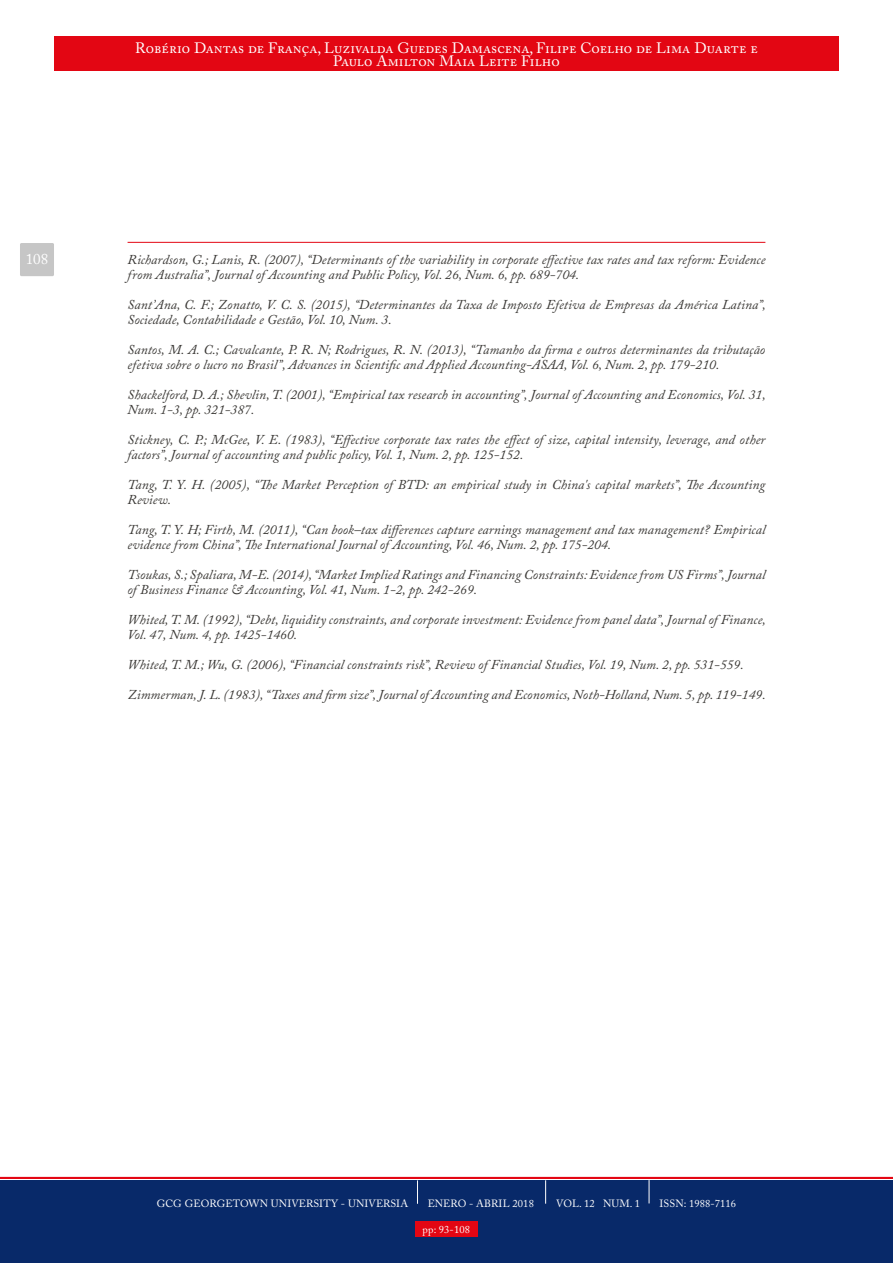
<style>
.page{position:relative;width:893px;height:1263px;background:#fff}
.page>*{position:absolute;margin:0;border:0;box-sizing:border-box;transform-origin:0 0}
.t1{font:15px/13.5px "Adobe Caslon Pro";letter-spacing:.005em;color:#fff;text-align:center}
.t2{font:italic 13.5px/15px "Adobe Caslon Pro";letter-spacing:.005em;color:#3a3835}
.t3{font:10.5px "Adobe Caslon Pro";letter-spacing:.01em;color:#fff}
</style>
<div class="page">
<div style="left:54px;top:37px;width:785px;height:34px;background:#e30613"></div>
<div style="left:0;top:1180px;width:893px;height:83px;background:#082969"></div>
<svg style="left:0;top:1177px;width:893px;height:27px"></svg>
<div style="left:415px;top:1221px;width:63px;height:16px;background:#e30613"></div>
<div style="left:20px;top:243px;width:34px;height:33px;background:#c6c6c6;border-radius:2px"></div>
<hr style="left:128px;top:242px;width:637px;height:1px;background:#e30613">
<p class="t1" style="left:135px;top:41px;width:624px">Robério Dantas de França, Luzivalda Guedes Damascena, Filipe Coelho de Lima Duarte e<br>Paulo Amilton Maia Leite Filho</p>
<p class="t1" style="left:26px;top:252px;width:24px">108</p>
<p class="t2" style="left:128px;top:251px;width:639px">Richardson, G.; Lanis, R. (2007), “Determinants of the variability in corporate effective tax rates and tax reform: Evidence from Australia”, Journal of Accounting and Public Policy, Vol. 26, Num. 6, pp. 689-704.</p>
<p class="t2" style="left:128px;top:296px;width:640px">Sant’Ana, C. F.; Zonatto, V. C. S. (2015), “Determinantes da Taxa de Imposto Efetiva de Empresas da América Latina”,<br>Sociedade, Contabilidade e Gestão, Vol. 10, Num. 3.</p>
<p class="t2" style="left:128px;top:341px;width:639px">Santos, M. A. C.; Cavalcante, P. R. N; Rodrigues, R. N. (2013), “Tamanho da firma e outros determinantes da tributação efetiva sobre o lucro no Brasil”, Advances in Scientific and Applied Accounting-ASAA, Vol. 6, Num. 2, pp. 179-210.</p>
<p class="t2" style="left:128px;top:386px;width:640px">Shackelford, D. A.; Shevlin, T. (2001), “Empirical tax research in accounting”, Journal of Accounting and Economics, Vol. 31,<br>Num. 1-3, pp. 321-387.</p>
<p class="t2" style="left:128px;top:431px;width:639px">Stickney, C. P.; McGee, V. E. (1983), “Effective corporate tax rates the effect of size, capital intensity, leverage, and other factors”, Journal of accounting and public policy, Vol. 1, Num. 2, pp. 125-152.</p>
<p class="t2" style="left:128px;top:476px;width:639px">Tang, T. Y. H. (2005), “The Market Perception of BTD: an empirical study in China's capital markets”, The Accounting<br>Review.</p>
<p class="t2" style="left:128px;top:521px;width:639px">Tang, T. Y. H; Firth, M. (2011), “Can book–tax differences capture earnings management and tax management? Empirical evidence from China”, The International Journal of Accounting, Vol. 46, Num. 2, pp. 175-204.</p>
<p class="t2" style="left:128px;top:566px;width:639px">Tsoukas, S.; Spaliara, M-E. (2014), “Market Implied Ratings and Financing Constraints: Evidence from US Firms”, Journal of Business Finance &amp; Accounting, Vol. 41, Num. 1-2, pp. 242-269.</p>
<p class="t2" style="left:128px;top:611px;width:640px">Whited, T. M. (1992), “Debt, liquidity constraints, and corporate investment: Evidence from panel data”, Journal of Finance,<br>Vol. 47, Num. 4, pp. 1425-1460.</p>
<p class="t2" style="left:128px;top:656px;width:618px">Whited, T. M.; Wu, G. (2006), “Financial constraints risk”, Review of Financial Studies, Vol. 19, Num. 2, pp. 531-559.</p>
<p class="t2" style="left:128px;top:686px;width:640px">Zimmerman, J. L. (1983), “Taxes and firm size”, Journal of Accounting and Economics, Noth-Holland, Num. 5, pp. 119-149.</p>
<p class="t3" style="left:157px;top:1197px;width:253px">GCG GEORGETOWN UNIVERSITY - UNIVERSIA</p>
<p class="t3" style="left:428px;top:1197px;width:108px">ENERO - ABRIL 2018</p>
<p class="t3" style="left:556px;top:1197px;width:85px">VOL. 12 NUM. 1</p>
<p class="t3" style="left:660px;top:1197px;width:78px">ISSN: 1988-7116</p>
<p class="t3" style="left:423px;top:1223px;width:49px">pp: 93-108</p>
</div>
